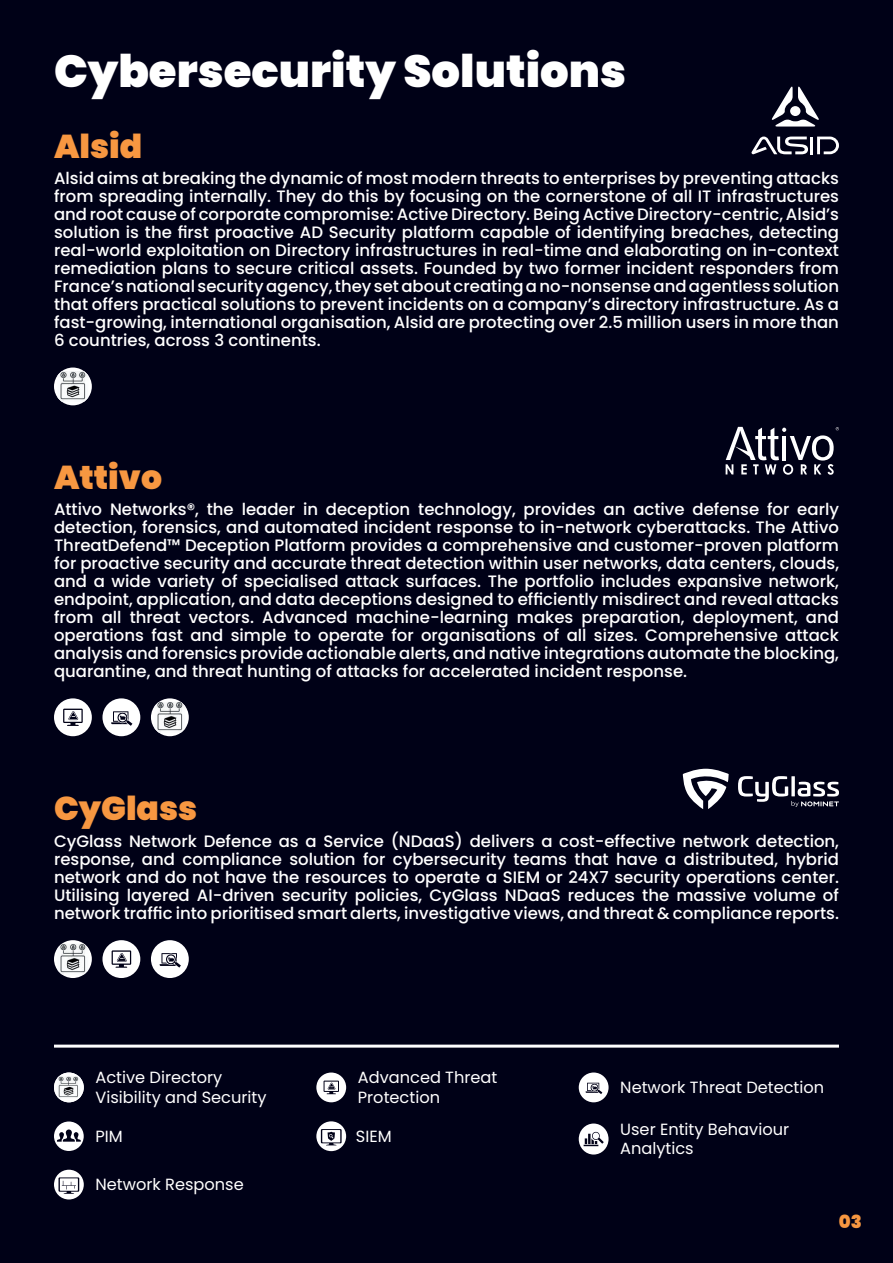
<style>
.page{position:relative;width:893px;height:1263px;background:#000117}
.page>*{position:absolute;margin:0;border:0;box-sizing:border-box;transform-origin:0 0}
.t1{font:900 45px "Poppins";color:#fff}
.t2{font:900 33px "Poppins";color:#f79741}
.t3{font:900 18px "Poppins";color:#f79741}
.t4{font:500 16.5px/18px "Poppins";color:#fff;text-align:justify}
.t5{font:16.2px/19.5px "Poppins";color:#fff}
</style>
<div class="page">
<svg style="left:771px;top:86px;width:48px;height:41px"></svg>
<div style="left:790px;top:106px;width:10px;height:10px;background:#fff;border-radius:50%"></div>
<hr style="left:810px;top:137px;width:3px;height:18px;background:#fff">
<svg style="left:817px;top:137px;width:22px;height:17px"></svg>
<svg style="left:751px;top:137px;width:57px;height:17px"></svg>
<div style="left:54px;top:367px;width:38px;height:38px;background:#fff;border-radius:50%"></div>
<img style="left:57px;top:371px;width:31px;height:31px">
<svg style="left:726px;top:427px;width:113px;height:48px"></svg>
<svg style="left:54px;top:698px;width:38px;height:38px"></svg>
<svg style="left:102px;top:698px;width:38px;height:38px"></svg>
<div style="left:151px;top:698px;width:38px;height:38px;background:#fff;border-radius:50%"></div>
<img style="left:154px;top:702px;width:31px;height:31px">
<hr style="left:54px;top:1044px;width:785px;height:3px;background:#fff">
<svg style="left:54px;top:1078px;width:30px;height:24px"></svg>
<div style="left:54px;top:1072px;width:30px;height:30px;background:#fff;border-radius:50%"></div>
<img style="left:57px;top:1076px;width:24px;height:22px">
<svg style="left:316px;top:1072px;width:30px;height:30px"></svg>
<svg style="left:579px;top:1072px;width:30px;height:30px"></svg>
<svg style="left:54px;top:1121px;width:30px;height:30px"></svg>
<svg style="left:316px;top:1121px;width:30px;height:30px"></svg>
<svg style="left:579px;top:1123px;width:29px;height:31px"></svg>
<svg style="left:54px;top:1170px;width:30px;height:29px"></svg>
<svg style="left:151px;top:940px;width:38px;height:38px"></svg>
<svg style="left:102px;top:940px;width:38px;height:38px"></svg>
<svg style="left:683px;top:769px;width:46px;height:40px"></svg>
<svg style="left:738px;top:776px;width:101px;height:31px"></svg>
<div style="left:54px;top:940px;width:38px;height:38px;background:#fff;border-radius:50%"></div>
<img style="left:57px;top:944px;width:31px;height:30px">
<h1 class="t1" style="left:54px;top:45px;width:574px">Cybersecurity Solutions</h1>
<h2 class="t2" style="left:54px;top:127px;width:90px">Alsid</h2>
<p class="t4" style="left:54px;top:170px;width:786px">Alsid aims at breaking the dynamic of most modern threats to enterprises by preventing attacks from spreading internally. They do this by focusing on the cornerstone of all IT infrastructures and root cause of corporate compromise: Active Directory. Being Active Directory-centric, Alsid’s solution is the first proactive AD Security platform capable of identifying breaches, detecting real-world exploitation on Directory infrastructures in real-time and elaborating on in-context remediation plans to secure critical assets. Founded by two former incident responders from France’s national security agency, they set about creating a no-nonsense and agentless solution that offers practical solutions to prevent incidents on a company’s directory infrastructure. As a fast-growing, international organisation, Alsid are protecting over 2.5 million users in more than 6 countries, across 3 continents.</p>
<h2 class="t2" style="left:54px;top:458px;width:110px">Attivo</h2>
<p class="t4" style="left:54px;top:500px;width:786px">Attivo Networks®, the leader in deception technology, provides an active defense for early detection, forensics, and automated incident response to in-network cyberattacks. The Attivo ThreatDefend™ Deception Platform provides a comprehensive and customer-proven platform for proactive security and accurate threat detection within user networks, data centers, clouds, and a wide variety of specialised attack surfaces. The portfolio includes expansive network, endpoint, application, and data deceptions designed to efficiently misdirect and reveal attacks from all threat vectors. Advanced machine-learning makes preparation, deployment, and operations fast and simple to operate for organisations of all sizes. Comprehensive attack analysis and forensics provide actionable alerts, and native integrations automate the blocking, quarantine, and threat hunting of attacks for accelerated incident response.</p>
<h2 class="t2" style="left:54px;top:790px;width:145px">CyGlass</h2>
<p class="t4" style="left:54px;top:832px;width:786px">CyGlass Network Defence as a Service (NDaaS) delivers a cost-effective network detection, response, and compliance solution for cybersecurity teams that have a distributed, hybrid network and do not have the resources to operate a SIEM or 24X7 security operations center.<br>Utilising layered AI-driven security policies, CyGlass NDaaS reduces the massive volume of network traffic into prioritised smart alerts, investigative views, and threat &amp; compliance reports.</p>
<p class="t5" style="left:96px;top:1068px;width:173px">Active Directory<br>Visibility and Security</p>
<p class="t5" style="left:358px;top:1068px;width:141px">Advanced Threat<br>Protection</p>
<p class="t5" style="left:620px;top:1077px;width:205px">Network Threat Detection</p>
<p class="t5" style="left:95px;top:1126px;width:29px">PIM</p>
<p class="t5" style="left:356px;top:1126px;width:37px">SIEM</p>
<p class="t5" style="left:620px;top:1119px;width:170px">User Entity Behaviour<br>Analytics</p>
<p class="t5" style="left:96px;top:1175px;width:150px">Network Response</p>
<p class="t3" style="left:839px;top:1211px;width:24px">03</p>
</div>
